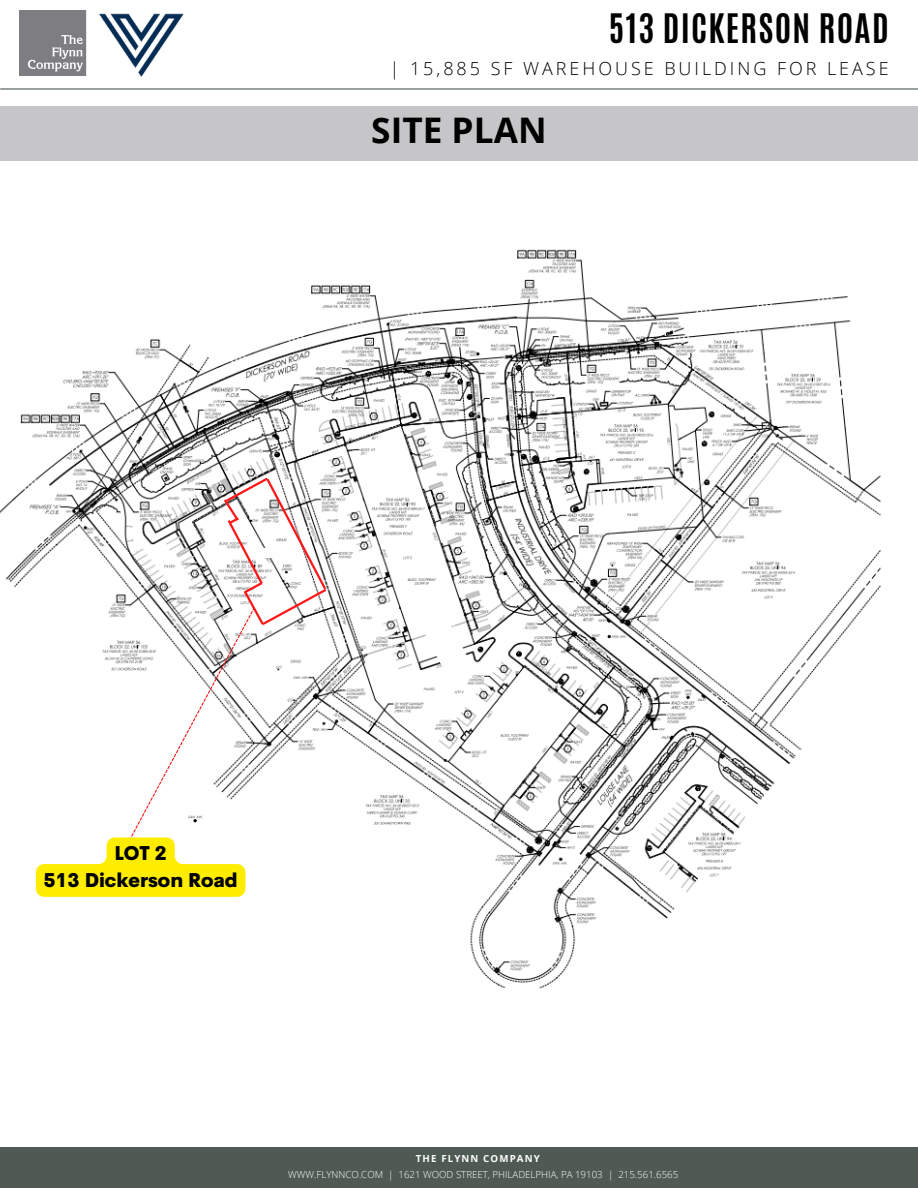
<style>
.page{position:relative;width:918px;height:1188px;background:#fff}
.page>*{position:absolute;margin:0;border:0;box-sizing:border-box;transform-origin:0 0}
.t1{font:700 35.25px "Open Sans";color:#000}
.t2{font:700 33.9px "Antonio";letter-spacing:.04em;color:#000}
.t3{font:800 19.35px/26.7px "Cerebri Sans";color:#000;text-align:center}
.t4{font:300 18px "Open Sans";letter-spacing:.165em;color:#000}
.t5{font:300 9.75px "Open Sans";color:#fff}
.t6{font:700 9.75px "Open Sans";letter-spacing:.115em;color:#fff}
</style>
<div class="page">
<hr style="left:1px;top:88px;width:917px;height:2px;background:#4e5a53">
<img style="left:20px;top:10px;width:66px;height:66px">
<img style="left:0;top:249px;width:881px;height:740px">
<svg style="left:413px;top:598px;width:61px;height:84px"></svg>
<svg style="left:36px;top:476px;width:293px;height:421px"></svg>
<div style="left:0;top:106px;width:918px;height:55px;background:#c6c5c7"></div>
<div style="left:0;top:1147px;width:918px;height:41px;background:#4e5a53"></div>
<img style="left:99px;top:13px;width:85px;height:64px">
<h3 class="t2" style="left:609px;top:4px;width:281px">513 DICKERSON ROAD</h3>
<h1 class="t4" style="left:390px;top:56px;width:501px">| 15,885 SF WAREHOUSE BUILDING FOR LEASE</h1>
<p class="t1" style="left:371px;top:106px;width:177px">SITE PLAN</p>
<h2 class="t3" style="left:44px;top:840px;width:195px">LOT 2<br>513 Dickerson Road</h2>
<h4 class="t6" style="left:416px;top:1152px;width:126px">THE FLYNN COMPANY</h4>
<p class="t5" style="left:288px;top:1168px;width:391px">WWW.FLYNNCO.COM | 1621 WOOD STREET, PHILADELPHIA, PA 19103 | 215.561.6565</p>
</div>
